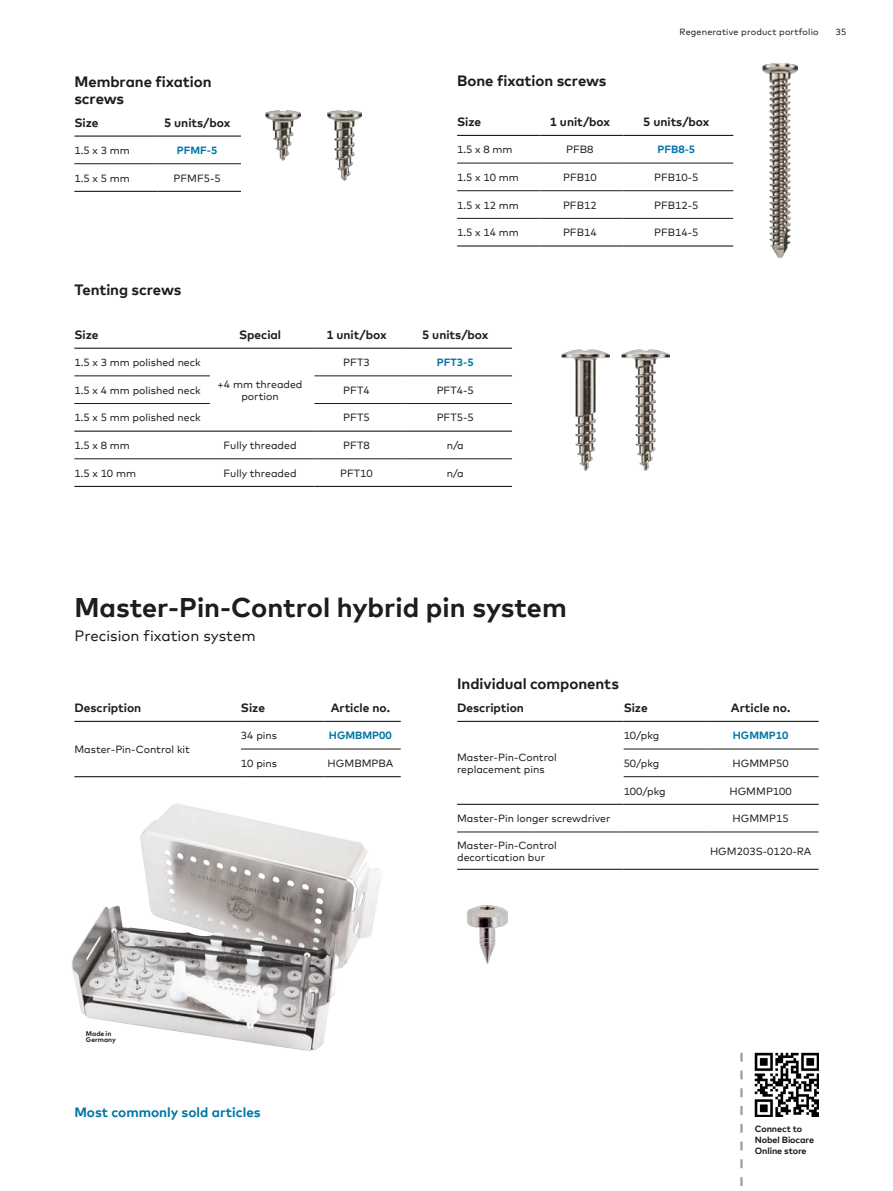
<style>
.page{position:relative;width:893px;height:1191px;background:#fff}
.page>*{position:absolute;margin:0;border:0;box-sizing:border-box;transform-origin:0 0}
.t1{font:700 27px "Mark Pro";color:#1d1d1b}
.t2{font:700 15px/17.5px "Mark Pro";letter-spacing:-.005em;color:#1d1d1b}
.t3{font:15px "Mark Pro";color:#1d1d1b}
.t4{font:700 13.5px "Mark Pro";color:#0076a3}
.t5{font:700 12px "Mark Pro";color:#1d1d1b}
.t6{font:10.5px/12px "Mark Pro";color:#1d1d1b}
.t7{font:700 10.5px "Mark Pro";color:#0076a3}
.t8{font:700 9px/10.8px "Mark Pro";letter-spacing:-.01em;color:#1d1d1b}
.t9{font:9px "Mark Pro";letter-spacing:.015em;color:#1d1d1b}
.t10{font:700 6.75px/6px "Mark Pro";color:#1d1d1b}
</style>
<div class="page">
<hr style="left:457px;top:163px;width:83px;height:1px;background:#1d1d1b">
<hr style="left:540px;top:163px;width:84px;height:1px;background:#1d1d1b">
<hr style="left:624px;top:163px;width:109px;height:1px;background:#1d1d1b">
<hr style="left:457px;top:190px;width:83px;height:1px;background:#1d1d1b">
<hr style="left:540px;top:190px;width:84px;height:1px;background:#1d1d1b">
<hr style="left:624px;top:190px;width:109px;height:1px;background:#1d1d1b">
<hr style="left:457px;top:218px;width:83px;height:1px;background:#1d1d1b">
<hr style="left:540px;top:218px;width:84px;height:1px;background:#1d1d1b">
<hr style="left:624px;top:218px;width:109px;height:1px;background:#1d1d1b">
<hr style="left:457px;top:245px;width:83px;height:1px;background:#1d1d1b">
<hr style="left:540px;top:245px;width:84px;height:1px;background:#1d1d1b">
<hr style="left:624px;top:245px;width:109px;height:1px;background:#1d1d1b">
<hr style="left:457px;top:135px;width:83px;height:1px;background:#1d1d1b">
<hr style="left:540px;top:135px;width:84px;height:1px;background:#1d1d1b">
<hr style="left:624px;top:135px;width:109px;height:1px;background:#1d1d1b">
<hr style="left:74px;top:135px;width:84px;height:2px;background:#1d1d1b">
<hr style="left:158px;top:135px;width:83px;height:2px;background:#1d1d1b">
<hr style="left:74px;top:163px;width:84px;height:1px;background:#1d1d1b">
<hr style="left:158px;top:163px;width:83px;height:1px;background:#1d1d1b">
<hr style="left:74px;top:191px;width:84px;height:1px;background:#1d1d1b">
<hr style="left:158px;top:191px;width:83px;height:1px;background:#1d1d1b">
<hr style="left:74px;top:458px;width:136px;height:1px;background:#1d1d1b">
<hr style="left:210px;top:458px;width:104px;height:1px;background:#1d1d1b">
<hr style="left:314px;top:458px;width:89px;height:1px;background:#1d1d1b">
<hr style="left:403px;top:458px;width:109px;height:1px;background:#1d1d1b">
<hr style="left:74px;top:486px;width:136px;height:1px;background:#1d1d1b">
<hr style="left:210px;top:486px;width:104px;height:1px;background:#1d1d1b">
<hr style="left:314px;top:486px;width:89px;height:1px;background:#1d1d1b">
<hr style="left:403px;top:486px;width:109px;height:1px;background:#1d1d1b">
<hr style="left:74px;top:348px;width:136px;height:1px;background:#1d1d1b">
<hr style="left:314px;top:348px;width:89px;height:1px;background:#1d1d1b">
<hr style="left:403px;top:348px;width:109px;height:1px;background:#1d1d1b">
<hr style="left:74px;top:430px;width:136px;height:2px;background:#1d1d1b">
<hr style="left:314px;top:430px;width:89px;height:2px;background:#1d1d1b">
<hr style="left:403px;top:430px;width:109px;height:2px;background:#1d1d1b">
<hr style="left:74px;top:375px;width:136px;height:1px;background:#1d1d1b">
<hr style="left:314px;top:375px;width:89px;height:1px;background:#1d1d1b">
<hr style="left:403px;top:375px;width:109px;height:1px;background:#1d1d1b">
<hr style="left:74px;top:403px;width:136px;height:1px;background:#1d1d1b">
<hr style="left:314px;top:403px;width:89px;height:1px;background:#1d1d1b">
<hr style="left:403px;top:403px;width:109px;height:1px;background:#1d1d1b">
<hr style="left:210px;top:348px;width:104px;height:1px;background:#1d1d1b">
<hr style="left:210px;top:430px;width:104px;height:2px;background:#1d1d1b">
<img style="left:327px;top:111px;width:35px;height:69px">
<img style="left:265px;top:111px;width:35px;height:49px">
<img style="left:763px;top:64px;width:34px;height:193px">
<svg style="left:740px;top:1052px;width:3px;height:134px"></svg>
<img style="left:755px;top:1052px;width:64px;height:64px">
<img style="left:621px;top:349px;width:49px;height:121px">
<img style="left:561px;top:349px;width:48px;height:121px">
<hr style="left:241px;top:749px;width:83px;height:1px;background:#1d1d1b">
<hr style="left:324px;top:749px;width:77px;height:1px;background:#1d1d1b">
<hr style="left:241px;top:721px;width:83px;height:1px;background:#1d1d1b">
<hr style="left:324px;top:721px;width:77px;height:1px;background:#1d1d1b">
<hr style="left:241px;top:776px;width:83px;height:1px;background:#1d1d1b">
<hr style="left:324px;top:776px;width:77px;height:1px;background:#1d1d1b">
<hr style="left:74px;top:721px;width:167px;height:1px;background:#1d1d1b">
<hr style="left:74px;top:776px;width:167px;height:1px;background:#1d1d1b">
<hr style="left:624px;top:721px;width:83px;height:1px;background:#1d1d1b">
<hr style="left:707px;top:721px;width:112px;height:1px;background:#1d1d1b">
<hr style="left:457px;top:721px;width:167px;height:1px;background:#1d1d1b">
<hr style="left:457px;top:803px;width:167px;height:2px;background:#1d1d1b">
<hr style="left:624px;top:803px;width:83px;height:2px;background:#1d1d1b">
<hr style="left:707px;top:803px;width:112px;height:2px;background:#1d1d1b">
<hr style="left:457px;top:868px;width:167px;height:2px;background:#1d1d1b">
<hr style="left:624px;top:868px;width:83px;height:2px;background:#1d1d1b">
<hr style="left:707px;top:868px;width:112px;height:2px;background:#1d1d1b">
<hr style="left:457px;top:831px;width:167px;height:1px;background:#1d1d1b">
<hr style="left:624px;top:831px;width:83px;height:1px;background:#1d1d1b">
<hr style="left:707px;top:831px;width:112px;height:1px;background:#1d1d1b">
<hr style="left:624px;top:749px;width:83px;height:1px;background:#1d1d1b">
<hr style="left:707px;top:749px;width:112px;height:1px;background:#1d1d1b">
<hr style="left:624px;top:776px;width:83px;height:1px;background:#1d1d1b">
<hr style="left:707px;top:776px;width:112px;height:1px;background:#1d1d1b">
<img style="left:71px;top:804px;width:309px;height:247px">
<img style="left:467px;top:905px;width:41px;height:59px">
<h2 class="t2" style="left:74px;top:71px;width:139px">Membrane fixation screws</h2>
<p class="t5" style="left:74px;top:114px;width:26px">Size</p>
<p class="t5" style="left:164px;top:114px;width:68px">5 units/box</p>
<p class="t6" style="left:74px;top:143px;width:57px">1.5 x 3 mm</p>
<p class="t7" style="left:177px;top:142px;width:42px">PFMF-5</p>
<p class="t6" style="left:74px;top:171px;width:57px">1.5 x 5 mm</p>
<p class="t6" style="left:173px;top:171px;width:49px">PFMF5-5</p>
<p class="t9" style="left:680px;top:25px;width:140px">Regenerative product portfolio</p>
<p class="t9" style="left:836px;top:25px;width:12px">35</p>
<h2 class="t2" style="left:457px;top:71px;width:151px">Bone fixation screws</h2>
<p class="t5" style="left:457px;top:113px;width:26px">Size</p>
<p class="t5" style="left:550px;top:113px;width:62px">1 unit/box</p>
<p class="t5" style="left:643px;top:113px;width:68px">5 units/box</p>
<p class="t6" style="left:457px;top:143px;width:57px">1.5 x 8 mm</p>
<p class="t6" style="left:566px;top:143px;width:29px">PFB8</p>
<p class="t7" style="left:657px;top:142px;width:39px">PFB8-5</p>
<p class="t6" style="left:457px;top:170px;width:63px">1.5 x 10 mm</p>
<p class="t6" style="left:563px;top:170px;width:35px">PFB10</p>
<p class="t6" style="left:654px;top:170px;width:46px">PFB10-5</p>
<p class="t6" style="left:457px;top:198px;width:63px">1.5 x 12 mm</p>
<p class="t6" style="left:563px;top:198px;width:35px">PFB12</p>
<p class="t6" style="left:654px;top:198px;width:46px">PFB12-5</p>
<p class="t6" style="left:457px;top:226px;width:63px">1.5 x 14 mm</p>
<p class="t6" style="left:563px;top:226px;width:35px">PFB14</p>
<p class="t6" style="left:654px;top:226px;width:46px">PFB14-5</p>
<h2 class="t2" style="left:74px;top:279px;width:109px">Tenting screws</h2>
<p class="t5" style="left:74px;top:326px;width:26px">Size</p>
<p class="t5" style="left:239px;top:326px;width:44px">Special</p>
<p class="t5" style="left:326px;top:326px;width:62px">1 unit/box</p>
<p class="t5" style="left:422px;top:326px;width:68px">5 units/box</p>
<p class="t6" style="left:74px;top:355px;width:128px">1.5 x 3 mm polished neck</p>
<p class="t6" style="left:218px;top:377px;width:86px;text-align:center">+4 mm threaded portion</p>
<p class="t6" style="left:343px;top:355px;width:28px">PFT3</p>
<p class="t7" style="left:437px;top:354px;width:38px">PFT3-5</p>
<p class="t6" style="left:74px;top:383px;width:128px">1.5 x 4 mm polished neck</p>
<p class="t6" style="left:343px;top:383px;width:28px">PFT4</p>
<p class="t6" style="left:437px;top:383px;width:39px">PFT4-5</p>
<p class="t6" style="left:74px;top:411px;width:128px">1.5 x 5 mm polished neck</p>
<p class="t6" style="left:343px;top:411px;width:28px">PFT5</p>
<p class="t6" style="left:437px;top:411px;width:39px">PFT5-5</p>
<p class="t6" style="left:74px;top:438px;width:57px">1.5 x 8 mm</p>
<p class="t6" style="left:224px;top:438px;width:75px">Fully threaded</p>
<p class="t6" style="left:343px;top:438px;width:28px">PFT8</p>
<p class="t6" style="left:447px;top:438px;width:19px">n/a</p>
<p class="t6" style="left:74px;top:466px;width:63px">1.5 x 10 mm</p>
<p class="t6" style="left:224px;top:466px;width:75px">Fully threaded</p>
<p class="t6" style="left:340px;top:466px;width:34px">PFT10</p>
<p class="t6" style="left:447px;top:466px;width:19px">n/a</p>
<h1 class="t1" style="left:74px;top:587px;width:494px">Master-Pin-Control hybrid pin system</h1>
<h2 class="t3" style="left:74px;top:624px;width:183px">Precision fixation system</h2>
<p class="t5" style="left:74px;top:699px;width:68px">Description</p>
<p class="t5" style="left:241px;top:699px;width:26px">Size</p>
<p class="t5" style="left:331px;top:699px;width:61px">Article no.</p>
<p class="t6" style="left:74px;top:742px;width:117px">Master-Pin-Control kit</p>
<p class="t6" style="left:241px;top:729px;width:38px">34 pins</p>
<p class="t7" style="left:329px;top:727px;width:64px">HGMBMP00</p>
<p class="t6" style="left:241px;top:756px;width:38px">10 pins</p>
<p class="t6" style="left:328px;top:756px;width:67px">HGMBMPBA</p>
<h2 class="t2" style="left:457px;top:674px;width:163px">Individual components</h2>
<p class="t5" style="left:457px;top:699px;width:68px">Description</p>
<p class="t5" style="left:624px;top:699px;width:26px">Size</p>
<p class="t5" style="left:731px;top:699px;width:61px">Article no.</p>
<p class="t6" style="left:457px;top:750px;width:101px">Master-Pin-Control replacement pins</p>
<p class="t6" style="left:624px;top:729px;width:37px">10/pkg</p>
<p class="t7" style="left:733px;top:727px;width:57px">HGMMP10</p>
<p class="t6" style="left:624px;top:756px;width:37px">50/pkg</p>
<p class="t6" style="left:733px;top:756px;width:58px">HGMMP50</p>
<p class="t6" style="left:624px;top:784px;width:43px">100/pkg</p>
<p class="t6" style="left:729px;top:784px;width:64px">HGMMP100</p>
<p class="t6" style="left:457px;top:811px;width:155px">Master-Pin longer screwdriver</p>
<p class="t6" style="left:733px;top:811px;width:58px">HGMMP15</p>
<p class="t6" style="left:457px;top:838px;width:101px">Master-Pin-Control decortication bur</p>
<p class="t6" style="left:710px;top:844px;width:103px">HGM203S-0120-RA</p>
<p class="t10" style="left:86px;top:1029px;width:31px">Made in<br>Germany</p>
<p class="t4" style="left:74px;top:1101px;width:188px">Most commonly sold articles</p>
<p class="t8" style="left:755px;top:1122px;width:61px">Connect to<br>Nobel Biocare<br>Online store</p>
</div>
